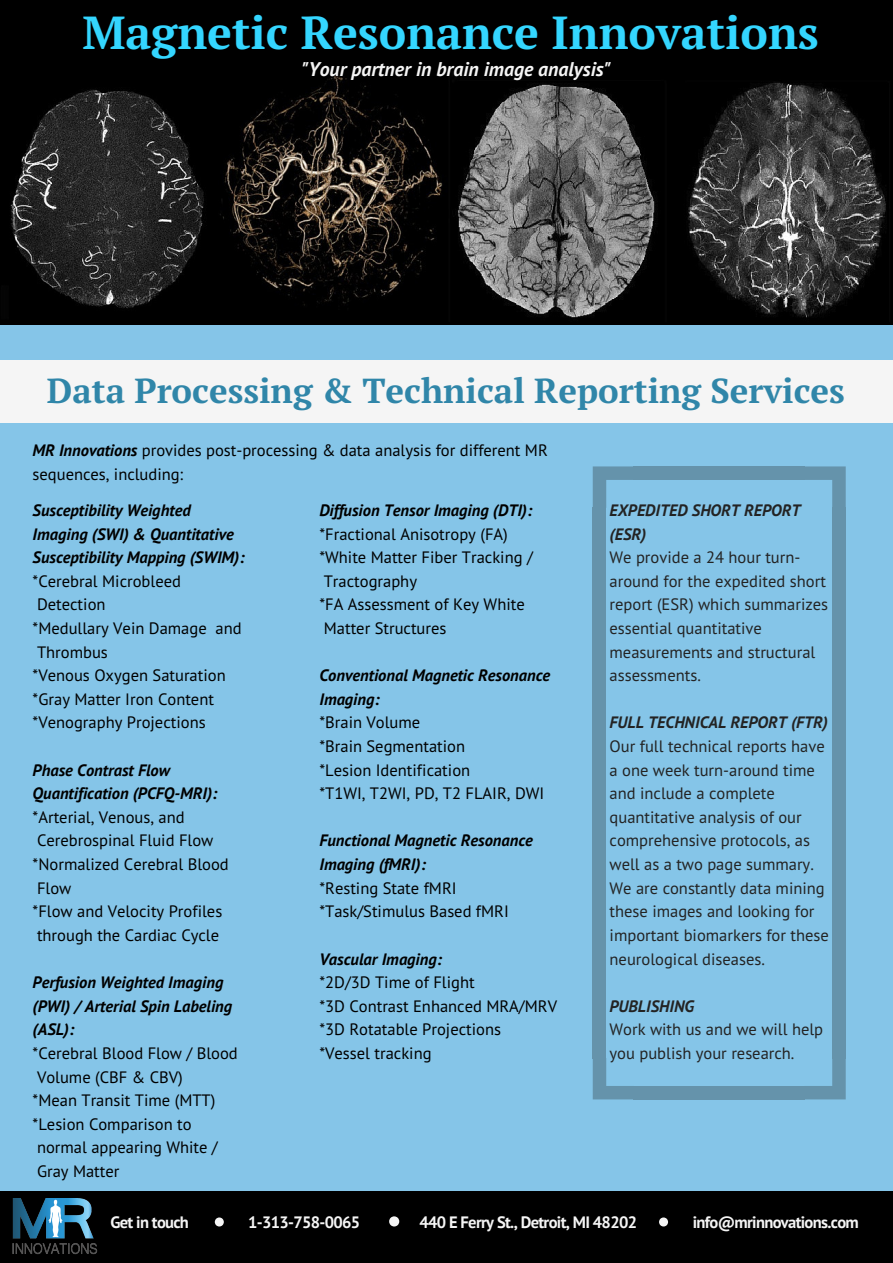
<style>
.page{position:relative;width:893px;height:1263px;background:#fff}
.page>*{position:absolute;margin:0;border:0;box-sizing:border-box;transform-origin:0 0}
.t1{font:700 46.35px "PT Serif";color:#34d6ff}
.t2{font:700 34.65px "PT Serif";color:#3086a9}
.t3{font:italic 700 19.8px "PT Sans";color:#f5f5f5}
.t4{font:16.5px/23.5px "PT Sans";color:#000}
.t5{font:16.5px/23.5px "PT Sans";color:#232323}
.t6{font:italic 700 16.5px/23.5px "PT Sans";color:#000}
.t7{font:700 16.5px "PT Sans";letter-spacing:-.04em;color:#f5f5f5}
.t8{font:italic 700 16.5px/23.5px "PT Sans";color:#232323}
.s1{font-weight:700;font-style:italic}
</style>
<div class="page">
<div style="left:0;top:0;width:892px;height:1262px;background:#85c5e8"></div>
<div style="left:0;top:1190px;width:892px;height:72px;background:#000"></div>
<svg style="left:215px;top:1217px;width:9px;height:9px"></svg>
<svg style="left:389px;top:1216px;width:10px;height:10px"></svg>
<svg style="left:659px;top:1217px;width:9px;height:9px"></svg>
<img style="left:12px;top:1198px;width:86px;height:57px">
<img style="left:0;top:0;width:892px;height:325px">
<div style="left:0;top:360px;width:892px;height:62px;background:#f5f5f5"></div>
<div style="left:832px;top:507px;width:13px;height:552px;background:#6593ab"></div>
<div style="left:592px;top:507px;width:14px;height:552px;background:#6593ab"></div>
<div style="left:633px;top:466px;width:172px;height:14px;background:#6593ab"></div>
<div style="left:633px;top:1086px;width:172px;height:13px;background:#6593ab"></div>
<svg style="left:805px;top:466px;width:40px;height:41px"></svg>
<svg style="left:592px;top:466px;width:41px;height:42px"></svg>
<svg style="left:805px;top:1059px;width:40px;height:40px"></svg>
<svg style="left:592px;top:1058px;width:41px;height:41px"></svg>
<h1 class="t1" style="left:82px;top:1px;width:738px">Magnetic Resonance Innovations</h1>
<p class="t3" style="left:301px;top:56px;width:311px">"Your partner in brain image analysis"</p>
<h2 class="t2" style="left:47px;top:367px;width:799px">Data Processing &amp; Technical Reporting Services</h2>
<p class="t4" style="left:33px;top:438px;width:516px"><span class="s1">MR Innovations</span> provides post-processing &amp; data analysis for different MR sequences, including:</p>
<p class="t6" style="left:33px;top:498px;width:213px">Susceptibility Weighted<br>Imaging (SWI) &amp; Quantitative<br>Susceptibility Mapping (SWIM):</p>
<p class="t4" style="left:33px;top:569px;width:210px">*Cerebral Microbleed<br>Detection<br>*Medullary Vein Damage and<br>Thrombus<br>*Venous Oxygen Saturation *Gray Matter Iron Content *Venography Projections</p>
<p class="t6" style="left:33px;top:758px;width:186px">Phase Contrast Flow<br>Quantification (PCFQ-MRI):</p>
<p class="t4" style="left:33px;top:805px;width:198px">*Arterial, Venous, and<br>Cerebrospinal Fluid Flow *Normalized Cerebral Blood<br>Flow<br>*Flow and Velocity Profiles through the Cardiac Cycle</p>
<p class="t6" style="left:33px;top:970px;width:201px">Perfusion Weighted Imaging (PWI) / Arterial Spin Labeling (ASL):</p>
<p class="t4" style="left:33px;top:1041px;width:207px">*Cerebral Blood Flow / Blood<br>Volume (CBF &amp; CBV)<br>*Mean Transit Time (MTT) *Lesion Comparison to normal appearing White /<br>Gray Matter</p>
<p class="t6" style="left:319px;top:498px;width:214px">Diffusion Tensor Imaging (DTI):</p>
<p class="t4" style="left:319px;top:521px;width:215px">*Fractional Anisotropy (FA) *White Matter Fiber Tracking /<br>Tractography<br>*FA Assessment of Key White<br>Matter Structures</p>
<p class="t6" style="left:319px;top:663px;width:232px">Conventional Magnetic Resonance<br>Imaging:</p>
<p class="t4" style="left:319px;top:710px;width:226px">*Brain Volume<br>*Brain Segmentation<br>*Lesion Identification<br>*T1WI, T2WI, PD, T2 FLAIR, DWI</p>
<p class="t6" style="left:319px;top:828px;width:215px">Functional Magnetic Resonance<br>Imaging (fMRI):</p>
<p class="t4" style="left:319px;top:876px;width:191px">*Resting State fMRI *Task/Stimulus Based fMRI</p>
<p class="t6" style="left:319px;top:946px;width:124px">Vascular Imaging:</p>
<p class="t4" style="left:319px;top:970px;width:239px">*2D/3D Time of Flight<br>*3D Contrast Enhanced MRA/MRV *3D Rotatable Projections<br>*Vessel tracking</p>
<p class="t8" style="left:609px;top:498px;width:192px">EXPEDITED SHORT REPORT (ESR)</p>
<p class="t5" style="left:609px;top:545px;width:220px">We provide a 24 hour turn&shy;around for the expedited short report (ESR) which summarizes essential quantitative measurements and structural assessments.</p>
<p class="t8" style="left:609px;top:710px;width:220px">FULL TECHNICAL REPORT (FTR)</p>
<p class="t5" style="left:609px;top:734px;width:221px">Our full technical reports have a one week turn-around time and include a complete quantitative analysis of our comprehensive protocols, as well as a two page summary.<br>We are constantly data mining these images and looking for important biomarkers for these neurological diseases.</p>
<p class="t8" style="left:609px;top:994px;width:86px">PUBLISHING</p>
<p class="t5" style="left:609px;top:1017px;width:215px">Work with us and we will help you publish your research.</p>
<p class="t7" style="left:110px;top:1211px;width:80px">Get in touch</p>
<p class="t7" style="left:248px;top:1211px;width:114px">1-313-758-0065</p>
<p class="t7" style="left:419px;top:1211px;width:219px">440 E Ferry St., Detroit, MI 48202</p>
<p class="t7" style="left:692px;top:1211px;width:168px">info@mrinnovations.com</p>
</div>
